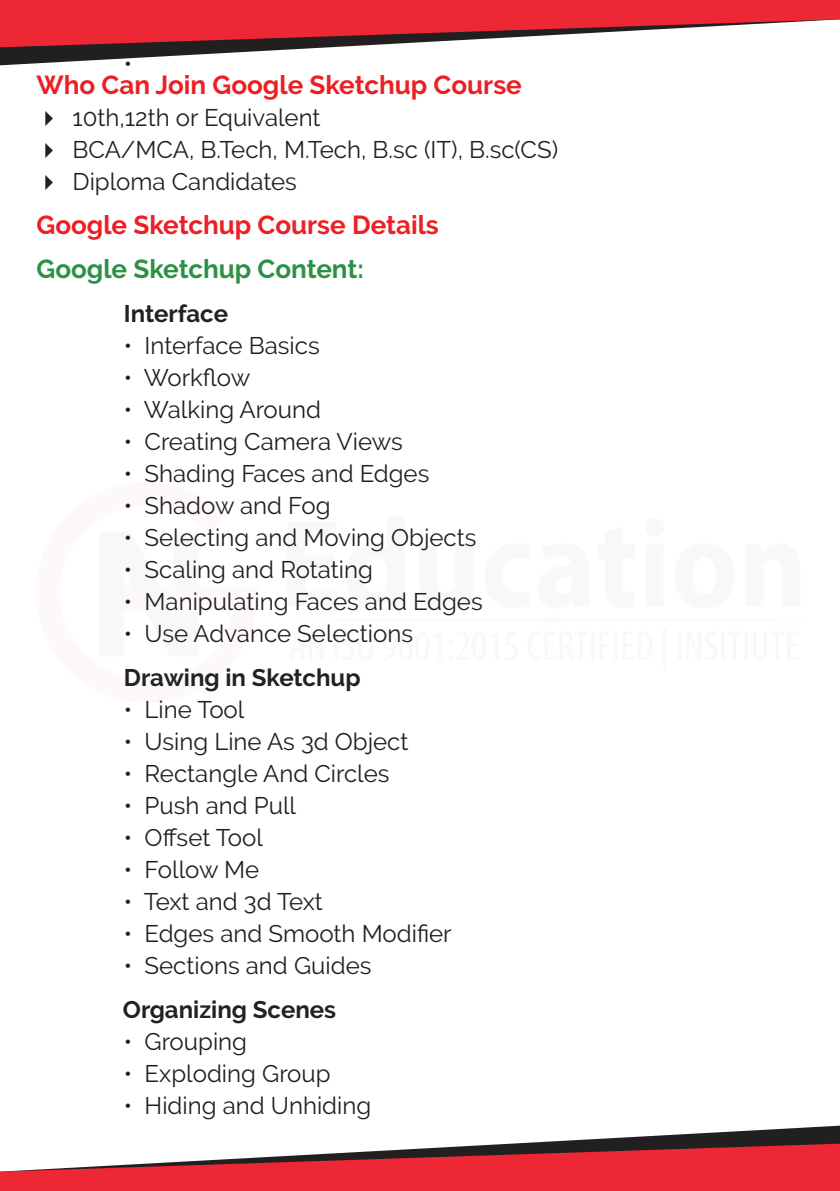
<style>
.page{position:relative;width:840px;height:1191px;background:#fff}
.page>*{position:absolute;margin:0;border:0;box-sizing:border-box;transform-origin:0 0}
.t1{font:700 26px "Raleway";color:#ed1f24}
.t2{font:700 26px "Raleway";color:#2c9144}
.t3{font:24px "Raleway";color:#221f20}
.t4{font:700 24px "Raleway";color:#222}
.t5{font:24px "Raleway";color:#222}
</style>
<div class="page">
<svg style="left:0;top:47px;width:334px;height:18px"></svg>
<svg style="left:0;top:0;width:840px;height:47px"></svg>
<svg style="left:506px;top:1126px;width:334px;height:18px"></svg>
<svg style="left:0;top:1144px;width:840px;height:47px"></svg>
<p class="t5" style="left:124px;top:50px;width:10px">•</p>
<p class="t1" style="left:36px;top:70px;width:487px">Who Can Join Google Sketchup Course</p>
<p class="t3" style="left:36px;top:104px;width:285px">✔ 10th,12th or Equivalent</p>
<p class="t3" style="left:36px;top:136px;width:523px">✔ BCA/MCA, B.Tech, M.Tech, B.sc (IT), B.sc(CS)</p>
<p class="t3" style="left:36px;top:168px;width:262px">✔ Diploma Candidates</p>
<p class="t1" style="left:36px;top:210px;width:404px">Google Sketchup Course Details</p>
<p class="t2" style="left:36px;top:254px;width:329px">Google Sketchup Content:</p>
<p class="t4" style="left:124px;top:300px;width:106px">Interface</p>
<p class="t3" style="left:124px;top:332px;width:197px">• Interface Basics</p>
<p class="t3" style="left:124px;top:364px;width:128px">• Workflow</p>
<p class="t3" style="left:124px;top:396px;width:198px">• Walking Around</p>
<p class="t3" style="left:124px;top:428px;width:280px">• Creating Camera Views</p>
<p class="t3" style="left:124px;top:460px;width:307px">• Shading Faces and Edges</p>
<p class="t3" style="left:124px;top:492px;width:208px">• Shadow and Fog</p>
<p class="t3" style="left:124px;top:524px;width:354px">• Selecting and Moving Objects</p>
<p class="t3" style="left:124px;top:556px;width:250px">• Scaling and Rotating</p>
<p class="t3" style="left:124px;top:588px;width:360px">• Manipulating Faces and Edges</p>
<p class="t3" style="left:124px;top:620px;width:290px">• Use Advance Selections</p>
<p class="t4" style="left:124px;top:664px;width:238px">Drawing in Sketchup</p>
<p class="t3" style="left:124px;top:696px;width:122px">• Line Tool</p>
<p class="t3" style="left:124px;top:728px;width:286px">• Using Line As 3d Object</p>
<p class="t3" style="left:124px;top:760px;width:267px">• Rectangle And Circles</p>
<p class="t3" style="left:124px;top:792px;width:174px">• Push and Pull</p>
<p class="t3" style="left:124px;top:824px;width:140px">• Offset Tool</p>
<p class="t3" style="left:124px;top:856px;width:137px">• Follow Me</p>
<p class="t3" style="left:124px;top:888px;width:200px">• Text and 3d Text</p>
<p class="t3" style="left:124px;top:920px;width:329px">• Edges and Smooth Modifier</p>
<p class="t3" style="left:124px;top:952px;width:249px">• Sections and Guides</p>
<p class="t4" style="left:123px;top:996px;width:215px">Organizing Scenes</p>
<p class="t3" style="left:124px;top:1028px;width:125px">• Grouping</p>
<p class="t3" style="left:124px;top:1060px;width:208px">• Exploding Group</p>
<p class="t3" style="left:124px;top:1092px;width:249px">• Hiding and Unhiding</p>
</div>
